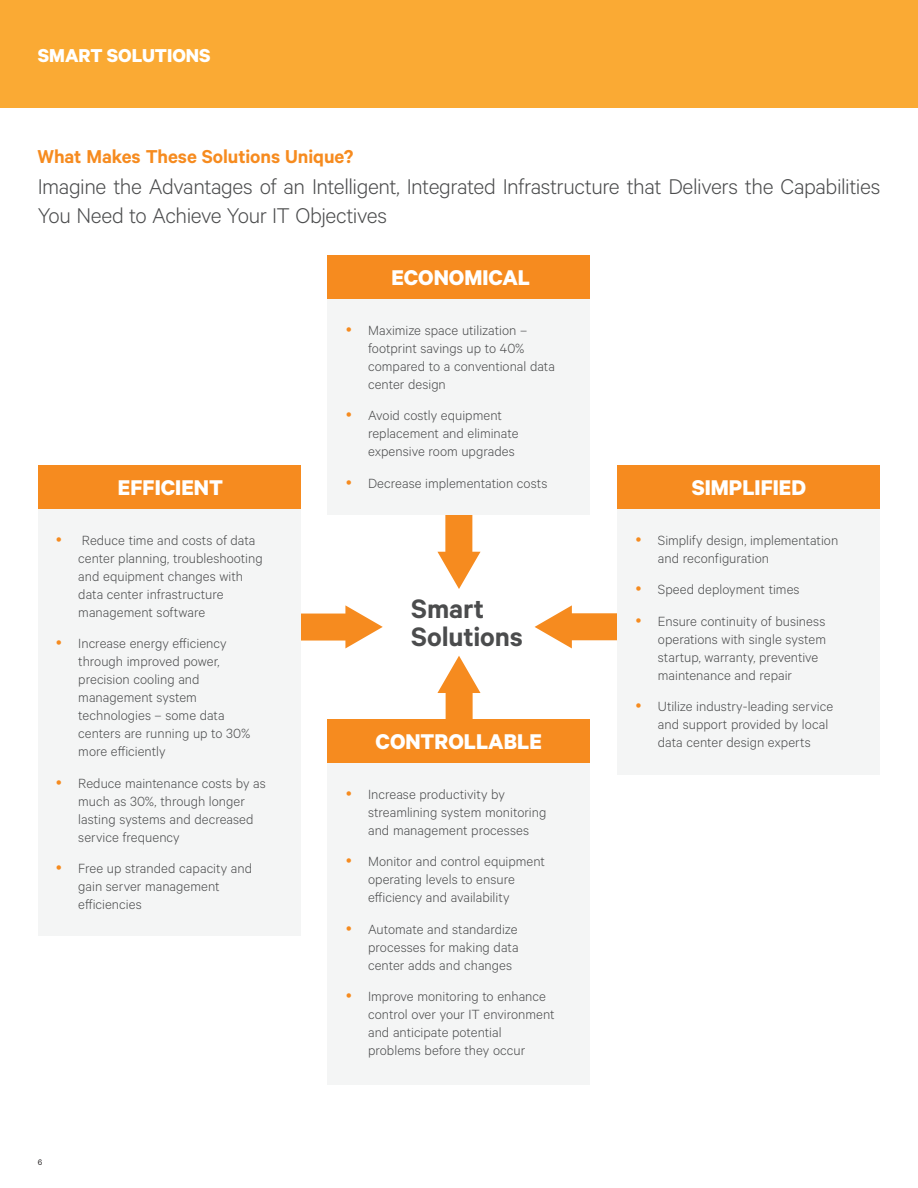
<style>
.page{position:relative;width:918px;height:1188px;background:#fff}
.page>*{position:absolute;margin:0;border:0;box-sizing:border-box;transform-origin:0 0}
.Vertiv_Heading{font:600 30px/28.5px "Calibre";letter-spacing:-.005em;color:#4b4c4d}
.Vertiv_Lead-in{font:300 24px/28.8px "Calibre";letter-spacing:-.02em;color:#4b4c4d}
.Orange_Box_Heading{font:700 24px "Calibre";color:#fff}
.Vertiv_Orange_Main_H{font:600 21px "Calibre";letter-spacing:-.005em;color:#f68b1f}
.Vertiv_Header_Small{font:700 21px "Calibre";color:#fff}
.t1{font:300 15px/18px "Calibre";color:#4b4c4d}
.t2{font:9px "Calibre";color:#231f20}
</style>
<div class="page">
<div style="left:0;top:0;width:918px;height:108px;background:#faaa34"></div>
<svg style="left:437px;top:515px;width:44px;height:74px"></svg>
<svg style="left:437px;top:656px;width:44px;height:63px"></svg>
<svg style="left:301px;top:605px;width:82px;height:43px"></svg>
<div style="left:328px;top:299px;width:262px;height:216px;background:#f4f5f5"></div>
<div style="left:328px;top:255px;width:262px;height:44px;background:#f68b1f"></div>
<div style="left:328px;top:763px;width:262px;height:321px;background:#f4f5f5"></div>
<div style="left:328px;top:719px;width:262px;height:44px;background:#f68b1f"></div>
<div style="left:617px;top:509px;width:263px;height:266px;background:#f4f5f5"></div>
<div style="left:617px;top:466px;width:263px;height:43px;background:#f68b1f"></div>
<div style="left:38px;top:509px;width:263px;height:427px;background:#f4f5f5"></div>
<div style="left:38px;top:466px;width:263px;height:43px;background:#f68b1f"></div>
<svg style="left:535px;top:605px;width:82px;height:43px"></svg>
<p class="Vertiv_Header_Small" style="left:38px;top:43px;width:174px">SMART SOLUTIONS</p>
<p class="Vertiv_Orange_Main_H" style="left:37px;top:144px;width:318px">What Makes These Solutions Unique?</p>
<p class="Vertiv_Lead-in" style="left:38px;top:171px;width:844px">Imagine the Advantages of an Intelligent, Integrated Infrastructure that Delivers the Capabilities<br>You Need to Achieve Your IT Objectives</p>
<p class="Orange_Box_Heading" style="left:118px;top:473px;width:107px">EFFICIENT</p>
<p class="t1" style="left:78px;top:531px;width:186px">Reduce time and costs of data center planning, troubleshooting and equipment changes with data center infrastructure management software</p>
<p class="t1" style="left:78px;top:634px;width:174px">Increase energy efficiency through improved power, precision cooling and management system technologies – some data centers are running up to 30% more efficiently</p>
<p class="t1" style="left:78px;top:774px;width:189px">Reduce maintenance costs by as much as 30%, through longer lasting systems and decreased service frequency</p>
<p class="t1" style="left:78px;top:859px;width:175px">Free up stranded capacity and gain server management efficiencies</p>
<p class="t2" style="left:38px;top:1157px;width:6px">6</p>
<p class="Orange_Box_Heading" style="left:391px;top:263px;width:140px">ECONOMICAL</p>
<p class="t1" style="left:368px;top:321px;width:188px">Maximize space utilization – footprint savings up to 40% compared to a conventional data center design</p>
<p class="t1" style="left:368px;top:406px;width:152px">Avoid costly equipment replacement and eliminate expensive room upgrades</p>
<p class="t1" style="left:368px;top:474px;width:181px">Decrease implementation costs</p>
<p class="Vertiv_Heading" style="left:411px;top:593px;width:113px">Smart<br>Solutions</p>
<p class="Orange_Box_Heading" style="left:376px;top:727px;width:168px">CONTROLLABLE</p>
<p class="t1" style="left:368px;top:784px;width:180px">Increase productivity by streamlining system monitoring and management processes</p>
<p class="t1" style="left:368px;top:852px;width:179px">Monitor and control equipment operating levels to ensure efficiency and availability</p>
<p class="t1" style="left:368px;top:919px;width:152px;text-align:justify">Automate and standardize processes for making data center adds and changes</p>
<p class="t1" style="left:368px;top:987px;width:188px">Improve monitoring to enhance control over your IT environment and anticipate potential problems before they occur</p>
<p class="Orange_Box_Heading" style="left:692px;top:473px;width:116px">SIMPLIFIED</p>
<p class="t1" style="left:658px;top:531px;width:182px">Simplify design, implementation and reconfiguration</p>
<p class="t1" style="left:658px;top:580px;width:143px">Speed deployment times</p>
<p class="t1" style="left:658px;top:612px;width:170px">Ensure continuity of business operations with single system startup, warranty, preventive maintenance and repair</p>
<p class="t1" style="left:658px;top:697px;width:177px">Utilize industry-leading service and support provided by local data center design experts</p>
</div>
